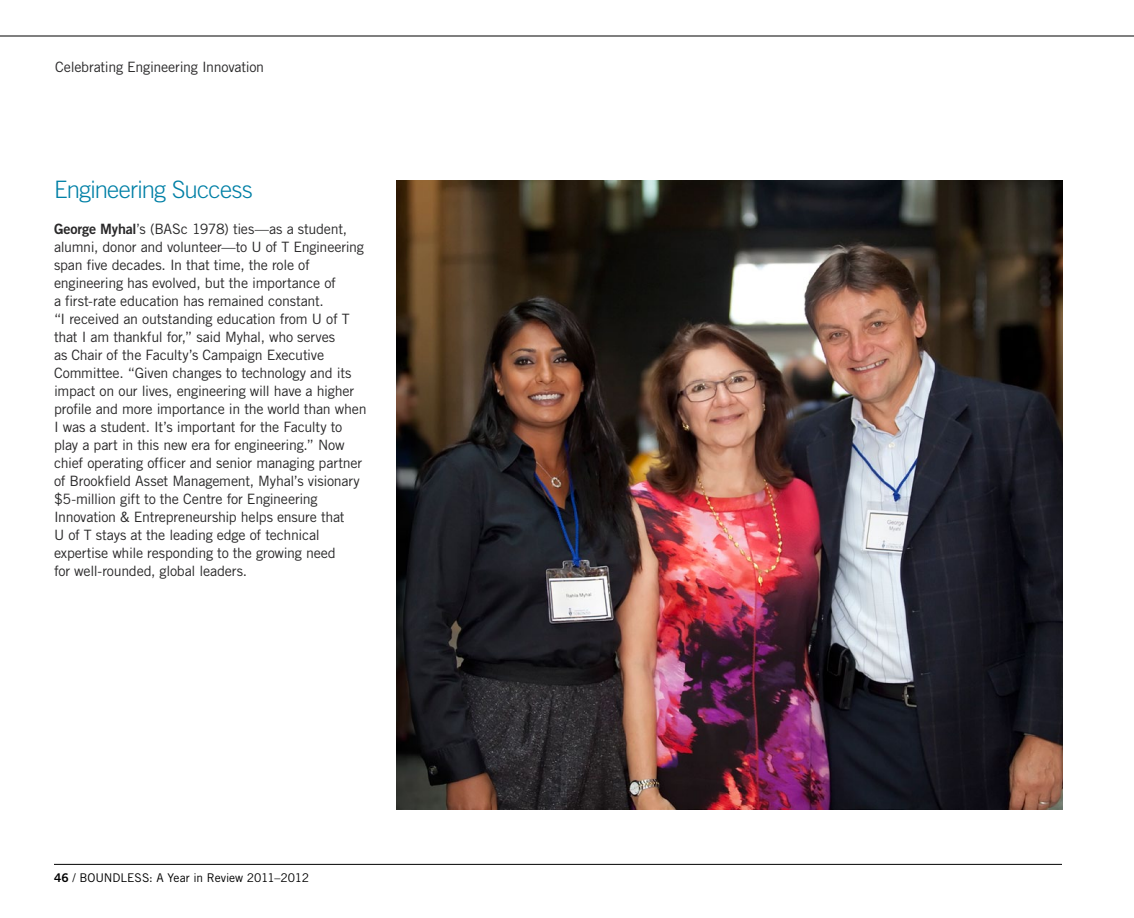
<style>
.page{position:relative;width:1134px;height:918px;background:#fff}
.page>*{position:absolute;margin:0;border:0;box-sizing:border-box;transform-origin:0 0}
.t1{font:300 24px "Trade Gothic LT Std";letter-spacing:-.03em;color:#0080a6}
.t2{font:14.25px/18px "Trade Gothic LT Std";letter-spacing:-.015em;color:#292829}
.t3{font:12px "Trade Gothic LT Std";letter-spacing:-.005em;color:#000}
.s1{font-family:"Trade Gothic LT Std Bd 2"}
</style>
<div class="page">
<img style="left:396px;top:180px;width:666px;height:630px">
<hr style="left:0;top:36px;width:1134px;height:1px;background:#000">
<hr style="left:54px;top:864px;width:1008px;height:1px;background:#000">
<p class="t2" style="left:55px;top:58px;width:211px">Celebrating Engineering Innovation</p>
<h1 class="t1" style="left:54px;top:175px;width:200px">Engineering Success</h1>
<p class="t2" style="left:54px;top:220px;width:314px"><span class="s1">George Myhal</span>’s (BASc 1978) ties—as a student, alumni, donor and volunteer—to U of T Engineering span five decades. In that time, the role of engineering has evolved, but the importance of<br>a first-rate education has remained constant.<br>“I received an outstanding education from U of T that I am thankful for,” said Myhal, who serves<br>as Chair of the Faculty’s Campaign Executive Committee. “Given changes to technology and its impact on our lives, engineering will have a higher profile and more importance in the world than when I was a student. It’s important for the Faculty to play a part in this new era for engineering.” Now chief operating officer and senior managing partner of Brookfield Asset Management, Myhal’s visionary $5-million gift to the Centre for Engineering Innovation &amp; Entrepreneurship helps ensure that<br>U of T stays at the leading edge of technical expertise while responding to the growing need<br>for well-rounded, global leaders.</p>
<p class="t3" style="left:54px;top:870px;width:257px"><span class="s1">46</span> / BOUNDLESS: A Year in Review 2011–2012</p>
</div>
